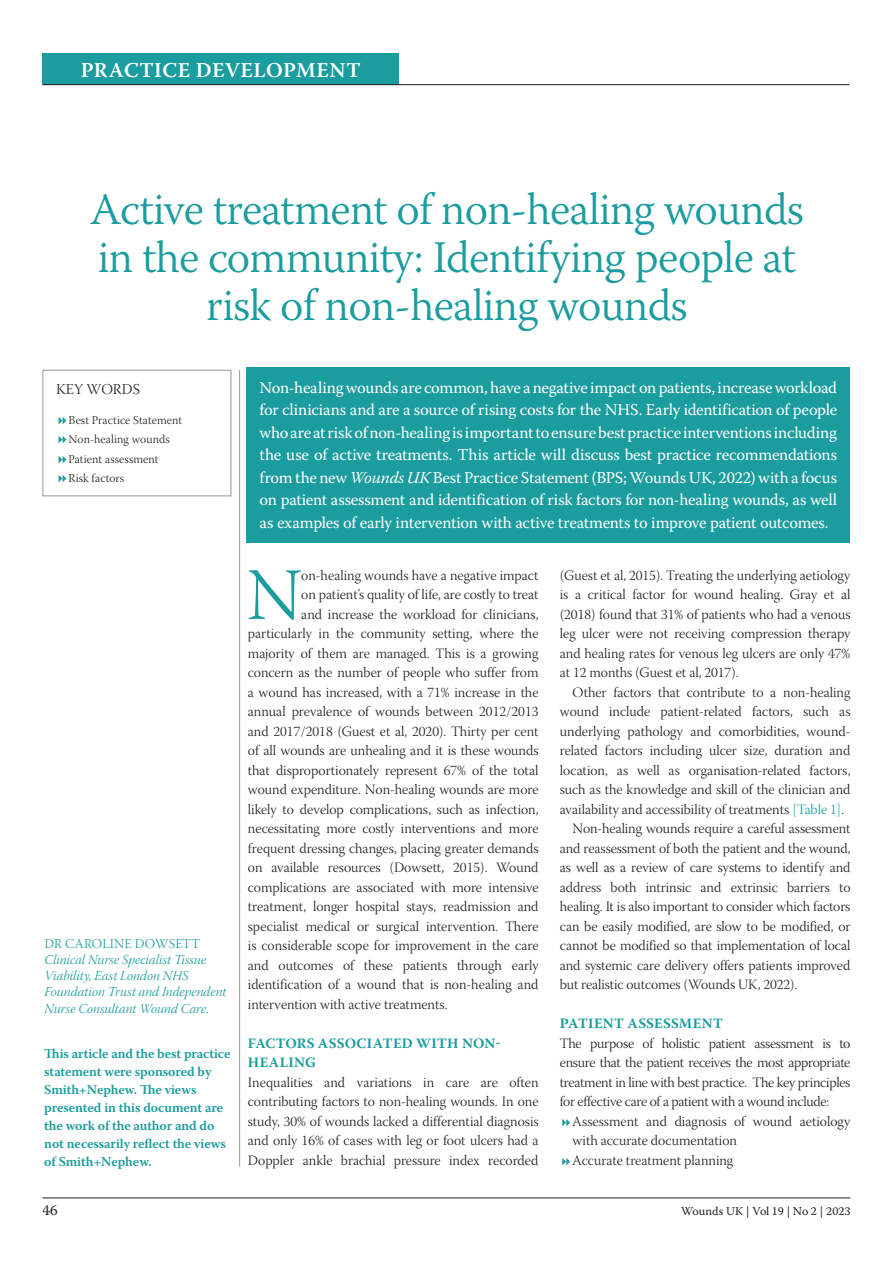
<style>
.page{position:relative;width:893px;height:1263px;background:#fff}
.page>*{position:absolute;margin:0;border:0;box-sizing:border-box;transform-origin:0 0}
.First_paragraph{font:73.35px "Warnock Pro Light Subh";color:#1b9c9e}
.Article_title{font:300 45px/48px "Warnock Pro";letter-spacing:-.02em;color:#1b9c9e;text-align:center}
.t1{font:600 21px "Warnock Pro";letter-spacing:.025em;color:#fff}
.Abstract{font:16.5px/22.5px "Warnock Pro";letter-spacing:-.02em;color:#fff;text-align:justify}
.t2{font:15px "Warnock Pro Light Subh";letter-spacing:.01em;color:#231f20}
.t3{font:15px "Warnock Pro";color:#231f20}
.Paragraph_indented{font:14.25px/19.5px "Warnock Pro Light Subh";color:#231f20;text-align:justify}
.First_paragraph-2{font:14.25px "Warnock Pro Light Subh";color:#231f20}
.A-head{font:700 14.25px/19.5px "Warnock Pro";letter-spacing:.02em;color:#1b9c9e}
.Figure_caption{font:600 13.5px/18px "Warnock Pro";letter-spacing:-.01em;color:#1b9c9e}
.Author_s_details{font:13.5px/16.2px "Warnock Pro Light It Subh";color:#1b9c9e}
.Author_s_details_nam{font:13.5px "Warnock Pro Light Subh";letter-spacing:.01em;color:#1b9c9e}
.t4{font:12px "Warnock Pro Light Subh";letter-spacing:.01em;color:#231f20}
.t5{font:12px "Warnock Pro";letter-spacing:-.005em;color:#231f20}
.s1{font-style:italic}
.s2{color:#1b9c9e}
</style>
<div class="page">
<hr style="left:43px;top:1197px;width:807px;height:1px;background:#231f20">
<div style="left:43px;top:53px;width:356px;height:32px;background:#1b9c9e"></div>
<hr style="left:43px;top:84px;width:806px;height:1px;background:#231f20">
<hr style="left:239px;top:370px;width:1px;height:796px;background:#939598">
<div style="left:247px;top:368px;width:603px;height:175px;background:#1b9c9e"></div>
<div style="left:43px;top:370px;width:188px;height:126px;border:1px solid #939598"></div>
<h3 class="t1" style="left:81px;top:57px;width:282px">PRACTICE DEVELOPMENT</h3>
<p class="Article_title" style="left:90px;top:184px;width:716px">Active treatment of non-healing wounds in the community: Identifying people at risk of non-healing wounds</p>
<p class="t2" style="left:56px;top:381px;width:85px">KEY WORDS</p>
<p class="t4" style="left:69px;top:413px;width:115px">Best Practice Statement</p>
<p class="t4" style="left:69px;top:433px;width:103px">Non-healing wounds</p>
<p class="t4" style="left:69px;top:452px;width:92px">Patient assessment</p>
<p class="t4" style="left:69px;top:472px;width:57px">Risk factors</p>
<p class="Author_s_details_nam" style="left:45px;top:936px;width:157px">DR CAROLINE DOWSETT</p>
<p class="Author_s_details" style="left:44px;top:953px;width:184px">Clinical Nurse Specialist Tissue<br>Viability, East London NHS<br>Foundation Trust and Independent<br>Nurse Consultant Wound Care.</p>
<p class="Figure_caption" style="left:44px;top:1044px;width:188px">This article and the best practice statement were sponsored by<br>Smith+Nephew. The views presented in this document are the work of the author and do not necessarily reflect the views of Smith+Nephew.</p>
<p class="Abstract" style="left:260px;top:376px;width:579px">Non-healing wounds are common, have a negative impact on patients, increase workload for clinicians and are a source of rising costs for the NHS. Early identification of people who are at risk of non-healing is important to ensure best practice interventions including the use of active treatments. This article will discuss best practice recommendations from the new <span class="s1">Wounds UK</span> Best Practice Statement (BPS; Wounds UK, 2022) with a focus on patient assessment and identification of risk factors for non-healing wounds, as well as examples of early intervention with active treatments to improve patient outcomes.</p>
<p class="First_paragraph" style="left:247px;top:555px;width:56px">N</p>
<p class="First_paragraph-2" style="left:301px;top:567px;width:239px">on-healing wounds have a negative impact</p>
<p class="First_paragraph-2" style="left:301px;top:587px;width:239px">on patient’s quality of life, are costly to treat</p>
<p class="First_paragraph-2" style="left:301px;top:606px;width:239px">and increase the workload for clinicians,</p>
<p class="First_paragraph-2" style="left:248px;top:626px;width:292px">particularly in the community setting, where the</p>
<p class="First_paragraph-2" style="left:248px;top:645px;width:292px">majority of them are managed. This is a growing</p>
<p class="First_paragraph-2" style="left:248px;top:665px;width:292px">concern as the number of people who suffer from</p>
<p class="First_paragraph-2" style="left:248px;top:684px;width:292px">a wound has increased, with a 71% increase in the</p>
<p class="First_paragraph-2" style="left:248px;top:704px;width:292px">annual prevalence of wounds between 2012/2013</p>
<p class="First_paragraph-2" style="left:248px;top:723px;width:292px">and 2017/2018 (Guest et al, 2020). Thirty per cent</p>
<p class="First_paragraph-2" style="left:248px;top:743px;width:292px">of all wounds are unhealing and it is these wounds</p>
<p class="First_paragraph-2" style="left:248px;top:762px;width:292px">that disproportionately represent 67% of the total</p>
<p class="First_paragraph-2" style="left:248px;top:782px;width:292px">wound expenditure. Non-healing wounds are more</p>
<p class="First_paragraph-2" style="left:248px;top:801px;width:292px">likely to develop complications, such as infection,</p>
<p class="First_paragraph-2" style="left:248px;top:821px;width:292px">necessitating more costly interventions and more</p>
<p class="First_paragraph-2" style="left:248px;top:840px;width:292px">frequent dressing changes, placing greater demands</p>
<p class="First_paragraph-2" style="left:248px;top:860px;width:292px">on available resources (Dowsett, 2015). Wound</p>
<p class="First_paragraph-2" style="left:248px;top:879px;width:292px">complications are associated with more intensive</p>
<p class="First_paragraph-2" style="left:248px;top:899px;width:292px">treatment, longer hospital stays, readmission and</p>
<p class="First_paragraph-2" style="left:248px;top:918px;width:292px">specialist medical or surgical intervention. There</p>
<p class="First_paragraph-2" style="left:248px;top:938px;width:292px">is considerable scope for improvement in the care</p>
<p class="First_paragraph-2" style="left:248px;top:957px;width:292px">and outcomes of these patients through early</p>
<p class="First_paragraph-2" style="left:248px;top:977px;width:292px">identification of a wound that is non-healing and</p>
<p class="First_paragraph-2" style="left:248px;top:996px;width:201px">intervention with active treatments.</p>
<p class="A-head" style="left:248px;top:1033px;width:254px">FACTORS ASSOCIATED WITH NON-<br>HEALING</p>
<p class="Paragraph_indented" style="left:248px;top:1074px;width:292px">Inequalities and variations in care are often contributing factors to non-healing wounds. In one study, 30% of wounds lacked a differential diagnosis and only 16% of cases with leg or foot ulcers had a Doppler ankle brachial pressure index recorded</p>
<p class="Paragraph_indented" style="left:560px;top:567px;width:292px">(Guest et al, 2015). Treating the underlying aetiology is a critical factor for wound healing. Gray et al (2018) found that 31% of patients who had a venous leg ulcer were not receiving compression therapy and healing rates for venous leg ulcers are only 47% at 12 months (Guest et al, 2017).</p>
<p class="Paragraph_indented" style="left:560px;top:684px;width:292px;text-indent:13px">Other factors that contribute to a non-healing wound include patient-related factors, such as underlying pathology and comorbidities, wound&shy;related factors including ulcer size, duration and location, as well as organisation-related factors, such as the knowledge and skill of the clinician and availability and accessibility of treatments <span class="s2">[Table 1]</span>.</p>
<p class="Paragraph_indented" style="left:560px;top:821px;width:292px;text-indent:13px">Non-healing wounds require a careful assessment and reassessment of both the patient and the wound, as well as a review of care systems to identify and address both intrinsic and extrinsic barriers to healing. It is also important to consider which factors can be easily modified, are slow to be modified, or cannot be modified so that implementation of local and systemic care delivery offers patients improved but realistic outcomes (Wounds UK, 2022).</p>
<p class="A-head" style="left:560px;top:1014px;width:164px">PATIENT ASSESSMENT</p>
<p class="Paragraph_indented" style="left:560px;top:1035px;width:292px">The purpose of holistic patient assessment is to ensure that the patient receives the most appropriate treatment in line with best practice. The key principles for effective care of a patient with a wound include:</p>
<p class="Paragraph_indented" style="left:572px;top:1113px;width:280px">Assessment and diagnosis of wound aetiology with accurate documentation</p>
<p class="Paragraph_indented" style="left:572px;top:1152px;width:163px">Accurate treatment planning</p>
<p class="t3" style="left:43px;top:1201px;width:17px">46</p>
<p class="t5" style="left:681px;top:1204px;width:171px">Wounds UK | Vol 19 | No 2 | 2023</p>
</div>
